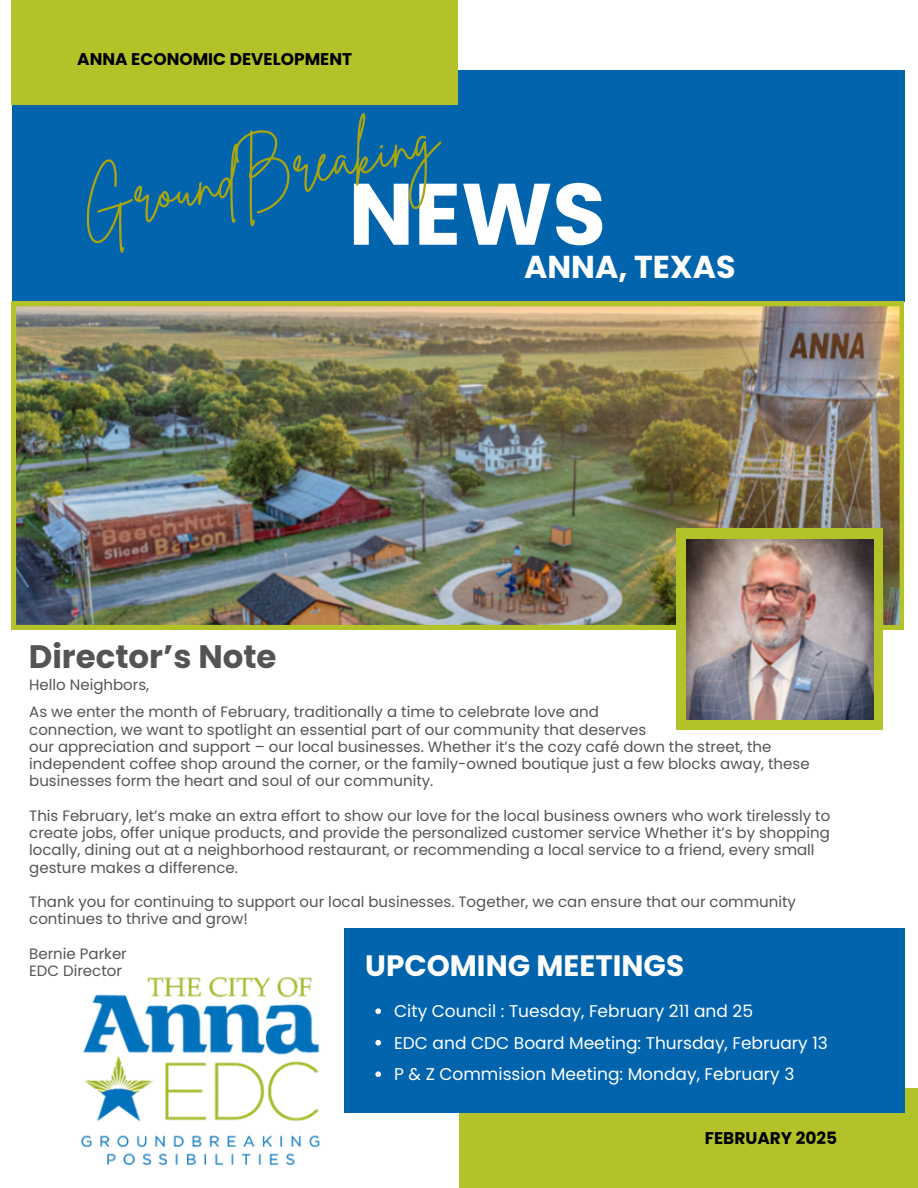
<style>
.page{position:relative;width:918px;height:1188px;background:#fff}
.page>*{position:absolute;margin:0;border:0;box-sizing:border-box;transform-origin:0 0}
.t1{font:700 87px "Poppins";color:#fff}
.t2{font:59.4px "Brittany Signature";color:#aaa50f}
.t3{font:700 32.4px "Poppins";color:#545454}
.t4{font:700 31.65px "Poppins";color:#fff}
.t5{font:700 29.4px "Poppins";color:#fff}
.t6{font:16.95px "Poppins";color:#fff}
.t7{font:700 16.95px "Poppins";color:#000}
.t8{font:15px/17.2px "Poppins";color:#545454}
</style>
<div class="page">
<div style="left:459px;top:1088px;width:459px;height:100px;background:#b4c229"></div>
<div style="left:13px;top:70px;width:892px;height:232px;background:#0164ad"></div>
<div style="left:12px;top:0;width:446px;height:105px;background:#b4c229"></div>
<img style="left:12px;top:302px;width:892px;height:327px">
<div style="left:677px;top:529px;width:206px;height:201px;background:#b4c229"></div>
<img style="left:687px;top:539px;width:186px;height:181px">
<img style="left:81px;top:976px;width:239px;height:190px">
<div style="left:344px;top:928px;width:560px;height:185px;background:#0164ad"></div>
<svg style="left:375px;top:1008px;width:6px;height:6px"></svg>
<svg style="left:375px;top:1040px;width:6px;height:6px"></svg>
<svg style="left:375px;top:1071px;width:6px;height:6px"></svg>
<p class="t7" style="left:77px;top:47px;width:276px">ANNA ECONOMIC DEVELOPMENT</p>
<h3 class="t2" style="left:73px;top:169px;width:365px;rotate:-11deg">GroundBreaking</h3>
<h3 class="t1" style="left:349px;top:153px;width:259px">NEWS</h3>
<h1 class="t4" style="left:524px;top:245px;width:213px">ANNA, TEXAS</h1>
<p class="t3" style="left:29px;top:634px;width:249px">Director’s Note</p>
<p class="t8" style="left:29px;top:676px;width:121px">Hello Neighbors,</p>
<h4 class="t8" style="left:29px;top:704px;width:571px">As we enter the month of February, traditionally a time to celebrate love and</h4>
<p class="t8" style="left:29px;top:721px;width:618px">connection, we want to spotlight an essential part of our community that deserves</p>
<p class="t8" style="left:29px;top:738px;width:782px">our appreciation and support – our local businesses. Whether it’s the cozy café down the street, the independent coffee shop around the corner, or the family-owned boutique just a few blocks away, these businesses form the heart and soul of our community.</p>
<p class="t8" style="left:29px;top:807px;width:803px">This February, let’s make an extra effort to show our love for the local business owners who work tirelessly to create jobs, offer unique products, and provide the personalized customer service Whether it’s by shopping locally, dining out at a neighborhood restaurant, or recommending a local service to a friend, every small gesture makes a difference.</p>
<p class="t8" style="left:29px;top:893px;width:768px">Thank you for continuing to support our local businesses. Together, we can ensure that our community continues to thrive and grow!</p>
<p class="t8" style="left:29px;top:945px;width:99px">Bernie Parker</p>
<p class="t8" style="left:29px;top:962px;width:94px">EDC Director</p>
<p class="t5" style="left:365px;top:946px;width:320px">UPCOMING MEETINGS</p>
<p class="t6" style="left:394px;top:1000px;width:360px">City Council : Tuesday, February 211 and 25</p>
<p class="t6" style="left:394px;top:1031px;width:435px">EDC and CDC Board Meeting: Thursday, February 13</p>
<p class="t6" style="left:394px;top:1063px;width:402px">P &amp; Z Commission Meeting: Monday, February 3</p>
<p class="t7" style="left:705px;top:1127px;width:134px">FEBRUARY 2025</p>
</div>
